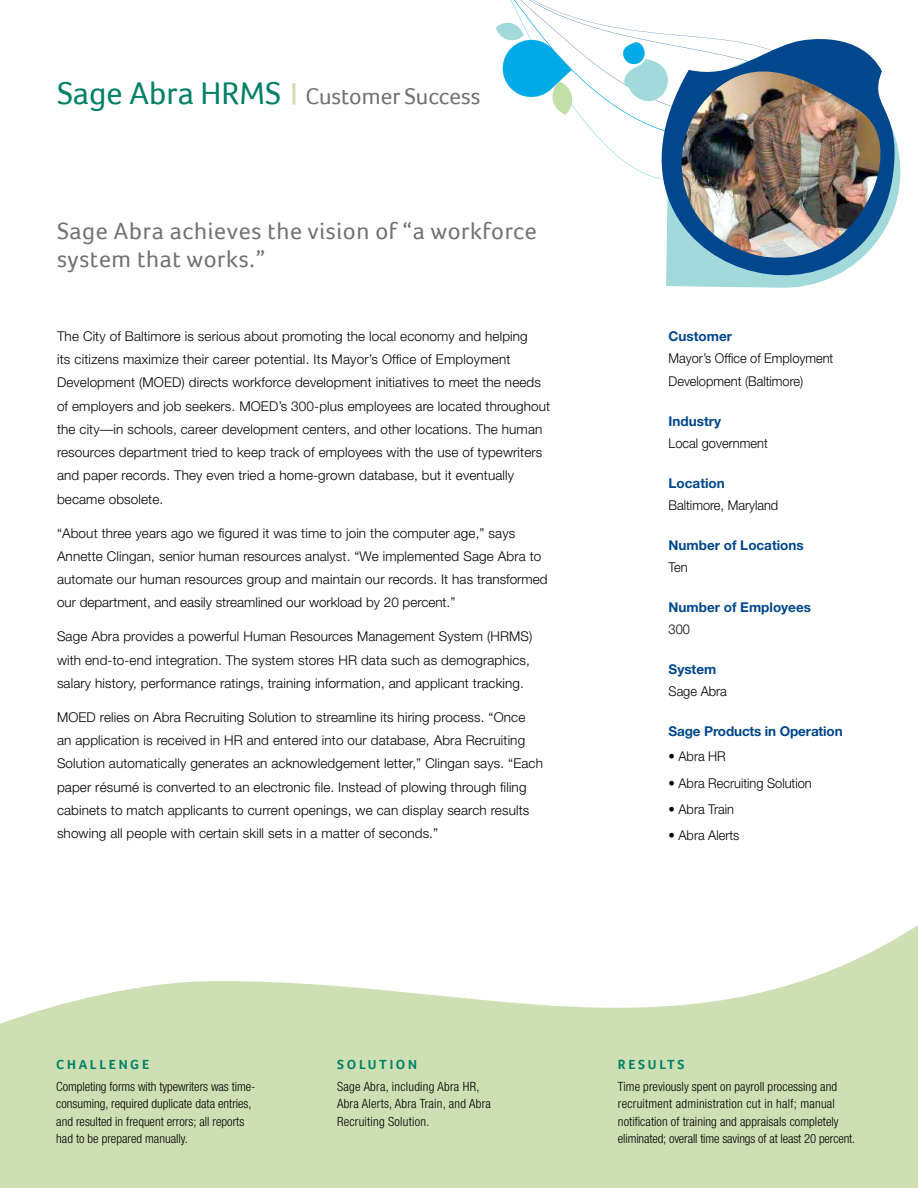
<style>
.page{position:relative;width:918px;height:1188px;background:#fff}
.page>*{position:absolute;margin:0;border:0;box-sizing:border-box;transform-origin:0 0}
.t1{font:24px/28.5px "Foco";letter-spacing:.025em;color:#717074}
.t2{font:23.25px "Foco";color:#717074}
.t3{font:300 13.5px/23.2px "Helvetica Neue";letter-spacing:.01em;color:#000}
.t4{font:300 13.5px/23.1px "Helvetica Neue";letter-spacing:.01em;color:#000;scale:.95 1}
.t5{font:700 13.5px "Helvetica Neue";color:#00478d}
.t6{font:700 13.5px "Foco";letter-spacing:.2em;color:#008066}
.t7{font:300 condensed 12.75px/17.2px "Helvetica Neue";letter-spacing:.005em;color:#000}
.s1{font-size:32.25px;color:#008066}
.s2{font-family:"Helvetica Neue";font-weight:700;font-size:28.5px;color:#cee0b3}
</style>
<div class="page">
<svg style="left:0;top:925px;width:918px;height:263px;fill:#cee0b3"></svg>
<svg style="left:496px;top:0;width:143px;height:115px"></svg>
<svg style="left:569px;top:31px;width:299px;height:257px"></svg>
<svg style="left:668px;top:54px;width:233px;height:215px"></svg>
<img style="left:680px;top:71px;width:202px;height:187px">
<h2 class="t2" style="left:57px;top:83px;width:425px"><span class="s1">Sage Abra HRMS</span> <span class="s2">|</span> Customer Success</h2>
<h1 class="t1" style="left:57px;top:216px;width:481px">Sage Abra achieves the vision of “a workforce system that works.”</h1>
<p class="t3" style="left:57px;top:324px;width:495px">The City of Baltimore is serious about promoting the local economy and helping<br>its citizens maximize their career potential. Its Mayor’s Office of Employment Development (MOED) directs workforce development initiatives to meet the needs of employers and job seekers. MOED’s 300-plus employees are located throughout the city—in schools, career development centers, and other locations. The human resources department tried to keep track of employees with the use of typewriters and paper records. They even tried a home-grown database, but it eventually became obsolete.</p>
<p class="t3" style="left:57px;top:521px;width:492px">“About three years ago we figured it was time to join the computer age,” says Annette Clingan, senior human resources analyst. “We implemented Sage Abra to automate our human resources group and maintain our records. It has transformed our department, and easily streamlined our workload by 20 percent.”</p>
<p class="t3" style="left:57px;top:625px;width:477px">Sage Abra provides a powerful Human Resources Management System (HRMS) with end-to-end integration. The system stores HR data such as demographics, salary history, performance ratings, training information, and applicant tracking.</p>
<p class="t3" style="left:57px;top:705px;width:488px">MOED relies on Abra Recruiting Solution to streamline its hiring process. “Once an application is received in HR and entered into our database, Abra Recruiting Solution automatically generates an acknowledgement letter,” Clingan says. “Each paper résumé is converted to an electronic file. Instead of plowing through filing cabinets to match applicants to current openings, we can display search results showing all people with certain skill sets in a matter of seconds.”</p>
<p class="t5" style="left:669px;top:328px;width:65px">Customer</p>
<p class="t4" style="left:669px;top:346px;width:175px">Mayor’s Office of Employment<br>Development (Baltimore)</p>
<p class="t5" style="left:669px;top:413px;width:54px">Industry</p>
<p class="t4" style="left:669px;top:432px;width:106px">Local government</p>
<p class="t5" style="left:669px;top:475px;width:58px">Location</p>
<p class="t4" style="left:669px;top:494px;width:117px">Baltimore, Maryland</p>
<p class="t5" style="left:669px;top:537px;width:137px">Number of Locations</p>
<p class="t4" style="left:669px;top:556px;width:22px">Ten</p>
<p class="t5" style="left:669px;top:599px;width:144px">Number of Employees</p>
<p class="t4" style="left:669px;top:618px;width:24px">300</p>
<p class="t5" style="left:669px;top:661px;width:49px">System</p>
<p class="t4" style="left:669px;top:680px;width:63px">Sage Abra</p>
<p class="t5" style="left:669px;top:723px;width:176px">Sage Products in Operation</p>
<p class="t4" style="left:669px;top:745px;width:62px">• Abra HR</p>
<p class="t4" style="left:669px;top:771px;width:152px">• Abra Recruiting Solution</p>
<p class="t4" style="left:669px;top:797px;width:71px">• Abra Train</p>
<p class="t4" style="left:669px;top:823px;width:76px">• Abra Alerts</p>
<p class="t6" style="left:56px;top:1056px;width:94px">CHALLENGE</p>
<p class="t7" style="left:56px;top:1078px;width:201px">Completing forms with typewriters was time&shy;consuming, required duplicate data entries, and resulted in frequent errors; all reports had to be prepared manually.</p>
<p class="t6" style="left:337px;top:1056px;width:81px">SOLUTION</p>
<p class="t7" style="left:337px;top:1078px;width:155px">Sage Abra, including Abra HR,<br>Abra Alerts, Abra Train, and Abra<br>Recruiting Solution.</p>
<p class="t6" style="left:618px;top:1056px;width:68px">RESULTS</p>
<p class="t7" style="left:618px;top:1078px;width:239px">Time previously spent on payroll processing and recruitment administration cut in half; manual notification of training and appraisals completely eliminated; overall time savings of at least 20 percent.</p>
</div>
